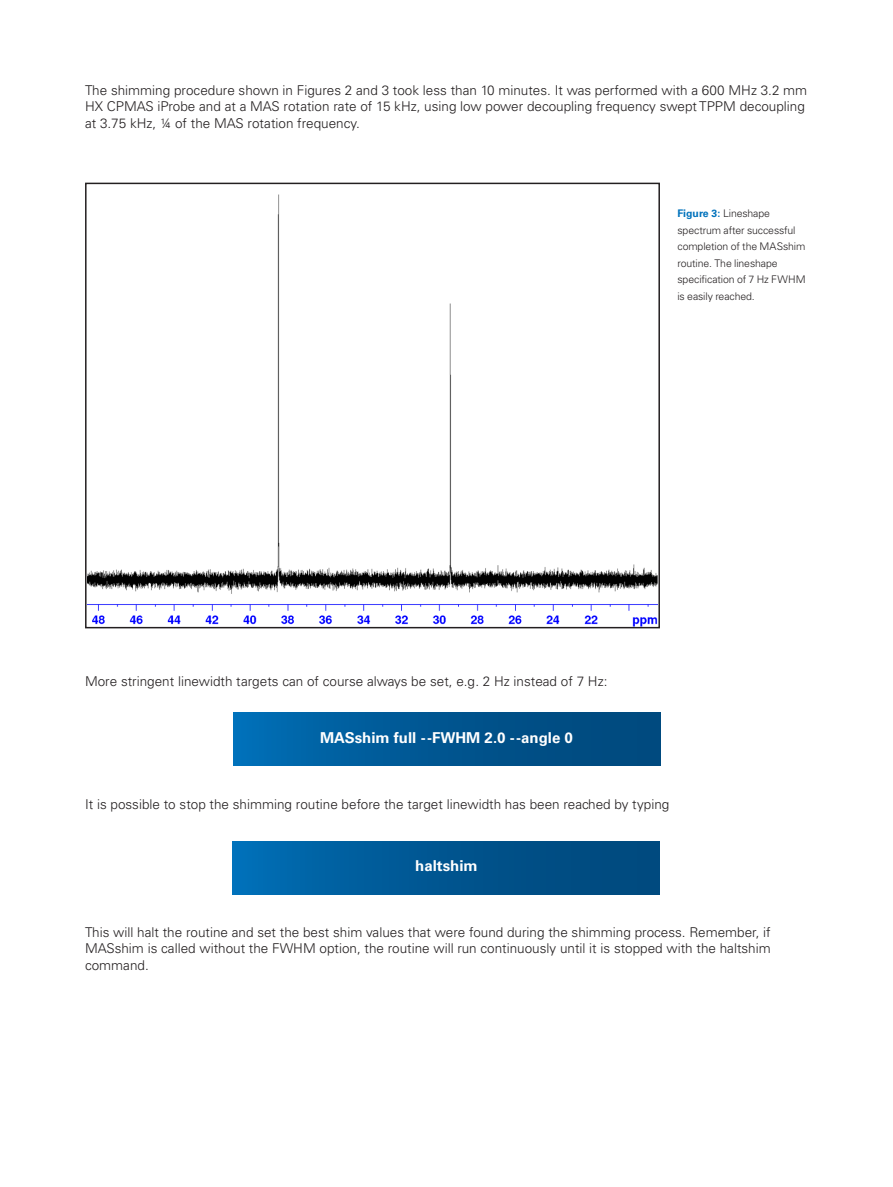
<style>
.page{position:relative;width:893px;height:1187px;background:#fff}
.page>*{position:absolute;margin:0;border:0;box-sizing:border-box;transform-origin:0 0}
.t1{font:700 15px "Univers LT Std";color:#fff}
.t2{font:300 13.5px/16.5px "Univers LT Std";color:#231f20;text-align:justify}
.Caption_Headline{font:300 10.5px/16.5px "Univers LT Std";letter-spacing:-.01em;color:#231f20}
.s1{font-weight:700;color:#0072bc}
</style>
<div class="page">
<div style="left:233px;top:841px;width:427px;height:53px;background:linear-gradient(to right,#006bb1,#004476)"></div>
<div style="left:233px;top:712px;width:427px;height:53px;background:linear-gradient(to right,#006bb2,#004476)"></div>
<img style="left:88px;top:194px;width:569px;height:431px">
<div style="left:85px;top:183px;width:575px;height:445px;border:2px solid #231f20"></div>
<p class="t2" style="left:85px;top:82px;width:724px;text-align:left">The shimming procedure shown in Figures 2 and 3 took less than 10 minutes. It was performed with a 600 MHz 3.2 mm<br>HX CPMAS iProbe and at a MAS rotation rate of 15 kHz, using low power decoupling frequency swept TPPM decoupling at 3.75 kHz, ¼ of the MAS rotation frequency.</p>
<p class="Caption_Headline" style="left:677px;top:205px;width:130px"><span class="s1">Figure 3:</span> Lineshape spectrum after successful completion of the MASshim routine. The lineshape specification of 7 Hz FWHM is easily reached.</p>
<p class="t2" style="left:85px;top:673px;width:524px">More stringent linewidth targets can of course always be set, e.g. 2 Hz instead of 7 Hz:</p>
<p class="t1" style="left:320px;top:729px;width:254px">MASshim full --FWHM 2.0 --angle 0</p>
<p class="t2" style="left:85px;top:796px;width:586px">It is possible to stop the shimming routine before the target linewidth has been reached by typing</p>
<p class="t1" style="left:415px;top:856px;width:64px">haltshim</p>
<p class="t2" style="left:85px;top:923px;width:687px">This will halt the routine and set the best shim values that were found during the shimming process. Remember, if MASshim is called without the FWHM option, the routine will run continuously until it is stopped with the haltshim command.</p>
</div>
